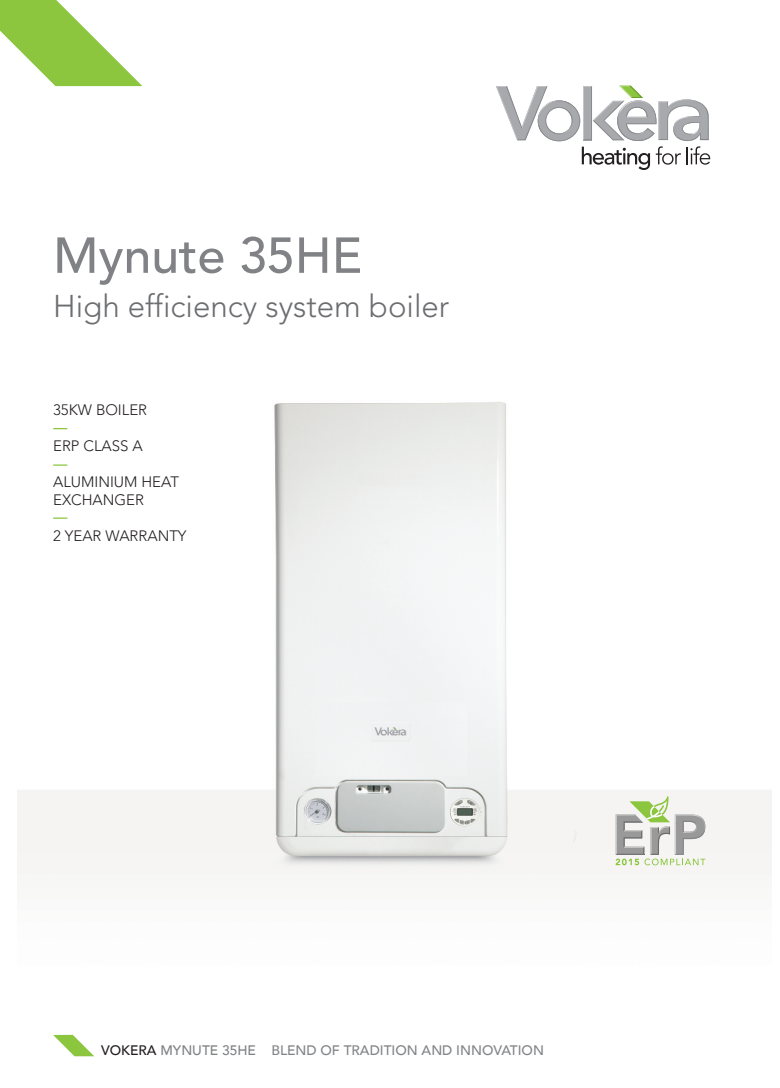
<style>
.page{position:relative;width:780px;height:1088px;background:#fff}
.page>*{position:absolute;margin:0;border:0;box-sizing:border-box;transform-origin:0 0}
.t1{font:500 50px "Avenir";color:#808285}
.t2{font:300 31.25px "Avenir";color:#6c6d70}
.t3{font:300 15px/18px "Avenir";color:#231f20}
.t4{font:500 13.75px "Avenir";color:#828487}
.s1{color:#231f20}
.s2{color:#808285}
</style>
<div class="page">
<svg style="left:496px;top:86px;width:214px;height:84px"></svg>
<svg style="left:0;top:0;width:142px;height:86px"></svg>
<img style="left:18px;top:402px;width:753px;height:633px">
<svg style="left:53px;top:1035px;width:41px;height:21px"></svg>
<svg style="left:615px;top:796px;width:91px;height:69px"></svg>
<svg style="left:53px;top:428px;width:14px;height:1px"></svg>
<svg style="left:53px;top:464px;width:14px;height:2px"></svg>
<svg style="left:53px;top:517px;width:14px;height:2px"></svg>
<h1 class="t1" style="left:53px;top:235px;width:310px">MYNUTE 35HE</h1>
<h2 class="t2" style="left:53px;top:293px;width:397px">High efficiency system boiler</h2>
<p class="t3" style="left:53px;top:402px;width:95px">35KW BOILER</p>
<p class="t3" style="left:53px;top:438px;width:91px">ERP CLASS A</p>
<p class="t3" style="left:53px;top:474px;width:127px">ALUMINIUM HEAT<br>EXCHANGER</p>
<p class="t3" style="left:53px;top:528px;width:135px">2 YEAR WARRANTY</p>
<p class="t4" style="left:101px;top:1041px;width:444px"><span class="s1">VOKERA</span> <span class="s2">MYNUTE 35HE</span> BLEND OF TRADITION AND INNOVATION</p>
</div>
